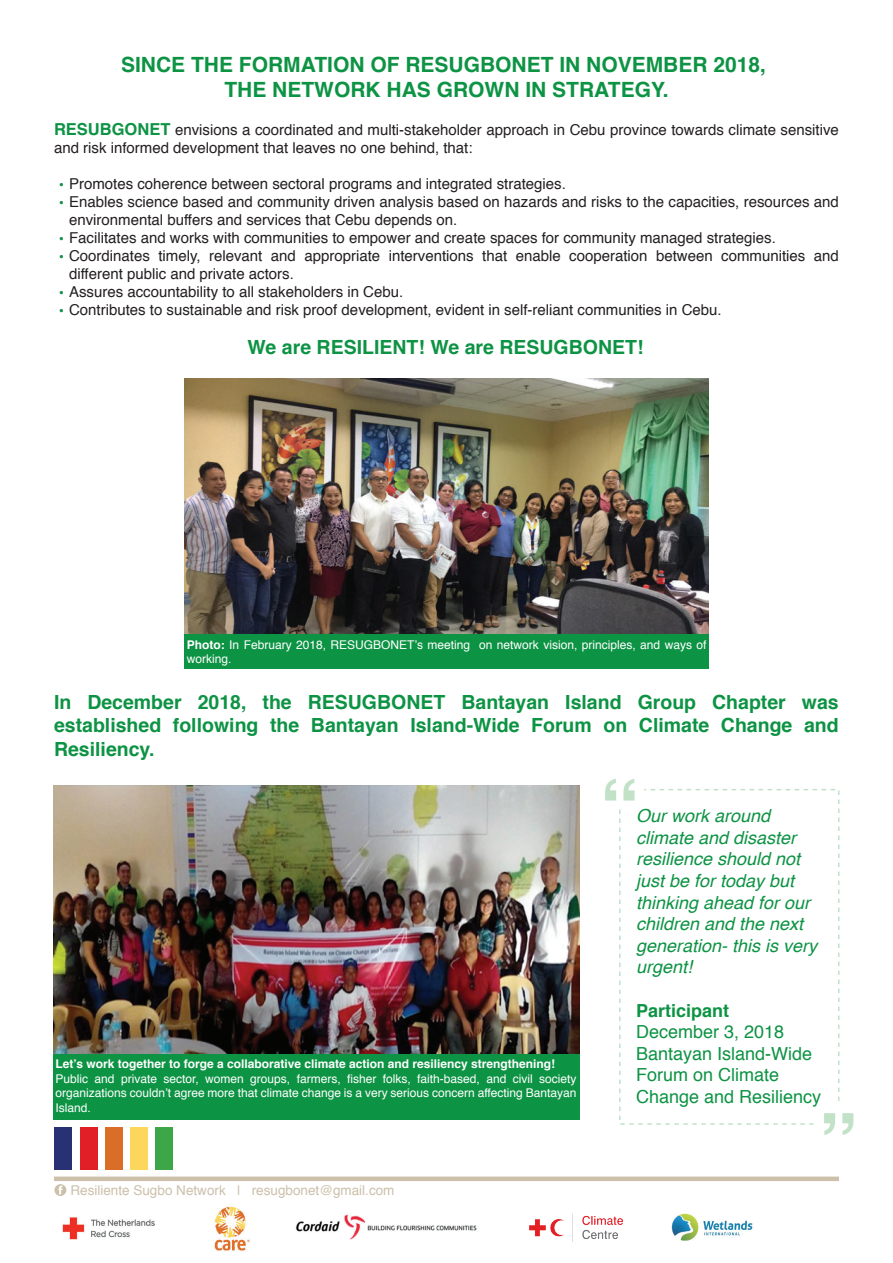
<style>
.page{position:relative;width:893px;height:1263px;background:#fff}
.page>*{position:absolute;margin:0;border:0;box-sizing:border-box;transform-origin:0 0}
.t1{font:700 21px/25.2px "Helvetica";color:#0d9344;text-align:center}
.t2{font:700 19.5px/23.4px "Helvetica";color:#0d9344;text-align:justify}
.t3{font:italic 18px/21.6px "Helvetica";color:#0d9344}
.t4{font:18px/21.6px "Helvetica";color:#0d9344}
.t5{font:700 18px "Helvetica";color:#0d9344}
.t6{font:15px/18px "Helvetica";color:#231f20}
.t7{font:13.5px "Helvetica";color:#ccc0ab}
.t8{font:12px/14.4px "Helvetica";color:#fff;text-align:justify}
.t9{font:700 12px "Helvetica";color:#fff}
.s1{font-weight:700;font-size:16.5px;color:#0d9344}
.s2{color:#0d9344}
.s3{font-weight:700}
</style>
<div class="page">
<svg style="left:605px;top:779px;width:29px;height:21px"></svg>
<svg style="left:824px;top:1113px;width:29px;height:22px"></svg>
<svg style="left:619px;top:809px;width:195px;height:316px"></svg>
<svg style="left:643px;top:789px;width:197px;height:313px"></svg>
<div style="left:53px;top:1053px;width:527px;height:67px;background:#0d9344"></div>
<img style="left:54px;top:785px;width:526px;height:268px">
<img style="left:184px;top:379px;width:525px;height:255px">
<div style="left:184px;top:634px;width:525px;height:35px;background:#0d9344"></div>
<div style="left:54px;top:1127px;width:18px;height:43px;background:#273173"></div>
<div style="left:80px;top:1127px;width:18px;height:43px;background:#e01f27"></div>
<div style="left:105px;top:1127px;width:18px;height:43px;background:#da6d27"></div>
<div style="left:130px;top:1127px;width:18px;height:43px;background:#fcd75c"></div>
<div style="left:155px;top:1127px;width:18px;height:43px;background:#3ca648"></div>
<img style="left:529px;top:1213px;width:94px;height:29px">
<img style="left:214px;top:1206px;width:36px;height:45px">
<img style="left:671px;top:1213px;width:82px;height:28px">
<img style="left:62px;top:1217px;width:92px;height:22px">
<img style="left:296px;top:1214px;width:181px;height:26px">
<svg style="left:54px;top:1184px;width:12px;height:12px"></svg>
<div style="left:54px;top:1176px;width:785px;height:5px;background:#ccc0ab"></div>
<h1 class="t1" style="left:121px;top:52px;width:646px">SINCE THE FORMATION OF RESUGBONET IN NOVEMBER 2018,<br>THE NETWORK HAS GROWN IN STRATEGY.</h1>
<p class="t6" style="left:54px;top:121px;width:786px"><span class="s1">RESUBGONET</span> envisions a coordinated and multi-stakeholder approach in Cebu province towards climate sensitive and risk informed development that leaves no one behind, that:</p>
<p class="t6" style="left:59px;top:175px;width:509px"><span class="s2">•</span> Promotes coherence between sectoral programs and integrated strategies.</p>
<p class="t6" style="left:69px;top:193px;width:771px;text-indent:-10px"><span class="s2">•</span> Enables science based and community driven analysis based on hazards and risks to the capacities, resources and environmental buffers and services that Cebu depends on.</p>
<p class="t6" style="left:59px;top:229px;width:719px"><span class="s2">•</span> Facilitates and works with communities to empower and create spaces for community managed strategies.</p>
<p class="t6" style="left:69px;top:247px;width:771px;text-indent:-10px"><span class="s2">•</span> Coordinates timely, relevant and appropriate interventions that enable cooperation between communities and different public and private actors.</p>
<p class="t6" style="left:59px;top:283px;width:346px"><span class="s2">•</span> Assures accountability to all stakeholders in Cebu.</p>
<p class="t6" style="left:59px;top:301px;width:665px"><span class="s2">•</span> Contributes to sustainable and risk proof development, evident in self-reliant communities in Cebu.</p>
<h2 class="t2" style="left:248px;top:335px;width:397px">We are RESILIENT! We are RESUGBONET!</h2>
<p class="t8" style="left:187px;top:638px;width:521px"><span class="s3">Photo:</span> In February 2018, RESUGBONET’s meeting on network vision, principles, and ways of working.</p>
<h2 class="t2" style="left:54px;top:690px;width:786px">In December 2018, the RESUGBONET Bantayan Island Group Chapter was established following the Bantayan Island-Wide Forum on Climate Change and Resiliency.</h2>
<p class="t9" style="left:56px;top:1054px;width:501px">Let’s work together to forge a collaborative climate action and resiliency strengthening!</p>
<p class="t8" style="left:56px;top:1072px;width:522px">Public and private sector, women groups, farmers, fisher folks, faith-based, and civil society organizations couldn’t agree more that climate change is a very serious concern affecting Bantayan Island.</p>
<p class="t7" style="left:70px;top:1180px;width:326px">Resiliente Sugbo Network | resugbonet@gmail.com</p>
<p class="t3" style="left:636px;top:805px;width:183px">Our work around climate and disaster resilience should not just be for today but thinking ahead for our children and the next generation- this is very urgent!</p>
<p class="t5" style="left:636px;top:996px;width:95px">Participant</p>
<p class="t4" style="left:636px;top:1021px;width:187px">December 3, 2018<br>Bantayan Island-Wide<br>Forum on Climate<br>Change and Resiliency</p>
</div>
